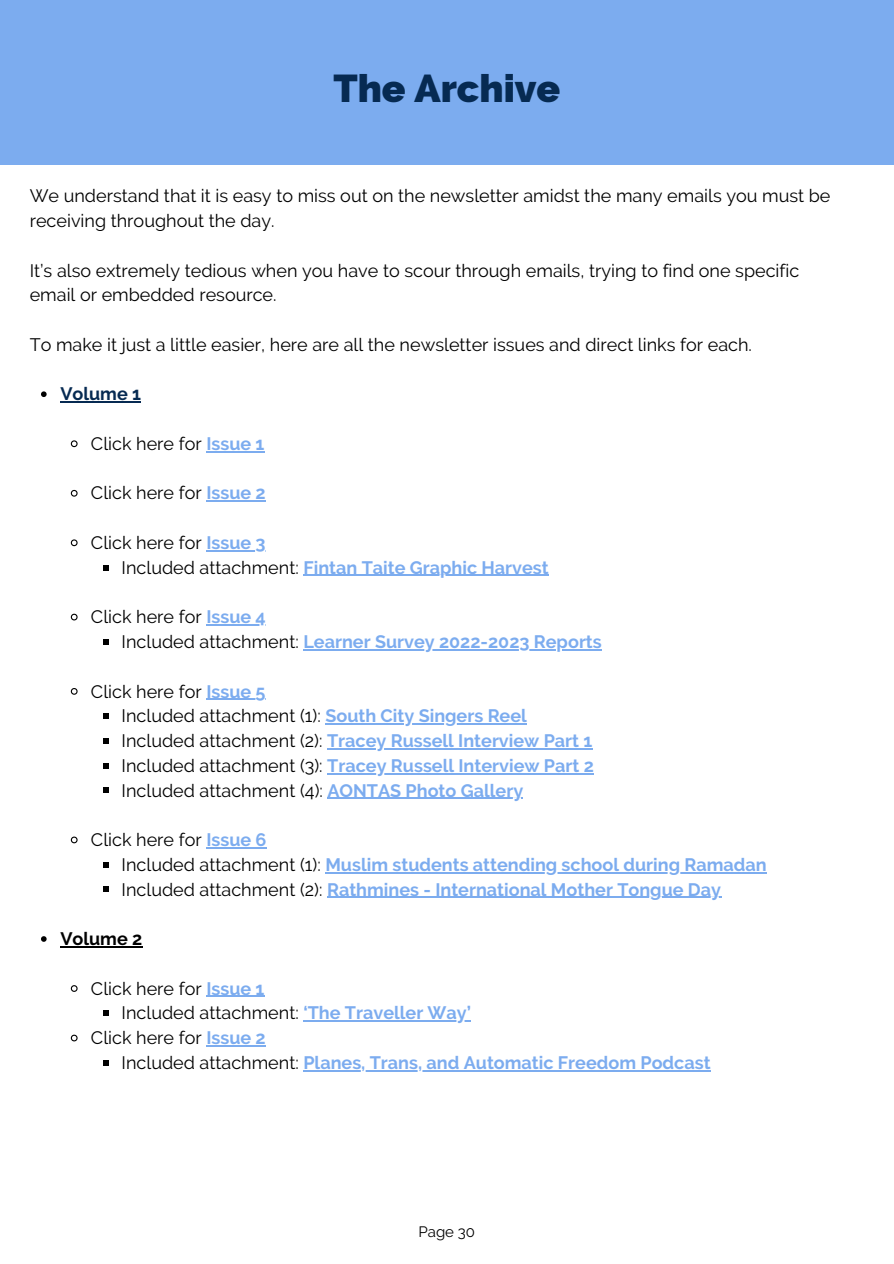
<style>
.page{position:relative;width:894px;height:1264px;background:#fff}
.page>*{position:absolute;margin:0;border:0;box-sizing:border-box;transform-origin:0 0}
.t1{font:800 39px "Raleway";color:#062a52}
.t2{font:18px/24.8px "Raleway";color:#000}
.t3{font:700 18px "Raleway";color:#7cacef}
.t4{font:700 18px "Raleway";color:#062a52}
.t5{font:700 18px "Raleway";color:#000}
.t6{font:15px "Raleway";color:#000}
.s1{font-weight:700;color:#7cacef}
.s2{font-weight:400;color:#000}
</style>
<div class="page">
<svg style="left:41px;top:391px;width:6px;height:6px"></svg>
<hr style="left:60px;top:401px;width:81px;height:1px;background:#062a52">
<svg style="left:70px;top:440px;width:8px;height:8px"></svg>
<hr style="left:206px;top:451px;width:58px;height:1px;background:#7cacef">
<svg style="left:70px;top:489px;width:8px;height:8px"></svg>
<hr style="left:206px;top:500px;width:60px;height:1px;background:#7cacef">
<svg style="left:70px;top:539px;width:8px;height:8px"></svg>
<hr style="left:206px;top:550px;width:60px;height:1px;background:#7cacef">
<svg style="left:103px;top:565px;width:5px;height:5px"></svg>
<hr style="left:303px;top:575px;width:245px;height:1px;background:#7cacef">
<svg style="left:70px;top:613px;width:8px;height:8px"></svg>
<hr style="left:206px;top:624px;width:60px;height:1px;background:#7cacef">
<svg style="left:103px;top:639px;width:5px;height:5px"></svg>
<hr style="left:303px;top:649px;width:298px;height:1px;background:#7cacef">
<svg style="left:70px;top:688px;width:8px;height:7px"></svg>
<hr style="left:206px;top:698px;width:59px;height:1px;background:#7cacef">
<svg style="left:103px;top:713px;width:5px;height:6px"></svg>
<hr style="left:325px;top:723px;width:202px;height:1px;background:#7cacef">
<svg style="left:103px;top:738px;width:5px;height:5px"></svg>
<hr style="left:327px;top:748px;width:265px;height:1px;background:#7cacef">
<svg style="left:103px;top:763px;width:5px;height:5px"></svg>
<hr style="left:327px;top:773px;width:266px;height:1px;background:#7cacef">
<svg style="left:103px;top:787px;width:5px;height:6px"></svg>
<hr style="left:327px;top:797px;width:196px;height:1px;background:#7cacef">
<svg style="left:70px;top:836px;width:8px;height:8px"></svg>
<hr style="left:206px;top:847px;width:60px;height:1px;background:#7cacef">
<svg style="left:103px;top:862px;width:5px;height:5px"></svg>
<hr style="left:325px;top:872px;width:441px;height:1px;background:#7cacef">
<svg style="left:103px;top:886px;width:5px;height:6px"></svg>
<hr style="left:327px;top:896px;width:394px;height:1px;background:#7cacef">
<svg style="left:41px;top:936px;width:6px;height:5px"></svg>
<hr style="left:60px;top:946px;width:82px;height:1px;background:#000">
<svg style="left:70px;top:985px;width:8px;height:7px"></svg>
<hr style="left:206px;top:995px;width:58px;height:1px;background:#7cacef">
<svg style="left:103px;top:1010px;width:5px;height:6px"></svg>
<hr style="left:303px;top:1020px;width:168px;height:1px;background:#7cacef">
<svg style="left:70px;top:1034px;width:8px;height:8px"></svg>
<hr style="left:206px;top:1045px;width:60px;height:1px;background:#7cacef">
<svg style="left:103px;top:1060px;width:5px;height:5px"></svg>
<hr style="left:303px;top:1070px;width:407px;height:1px;background:#7cacef">
<div style="left:0;top:0;width:893px;height:164px;background:#7cacef"></div>
<h1 class="t1" style="left:333px;top:65px;width:228px">The Archive</h1>
<h1 class="t2" style="left:30px;top:183px;width:802px">We understand that it is easy to miss out on the newsletter amidst the many emails you must be receiving throughout the day.</h1>
<h2 class="t2" style="left:30px;top:258px;width:770px">It’s also extremely tedious when you have to scour through emails, trying to find one specific email or embedded resource.</h2>
<h2 class="t2" style="left:30px;top:332px;width:723px">To make it just a little easier, here are all the newsletter issues and direct links for each.</h2>
<h2 class="t4" style="left:60px;top:383px;width:82px">Volume 1</h2>
<p class="t2" style="left:91px;top:431px;width:175px">Click here for <span class="s1">Issue 1</span></p>
<p class="t2" style="left:91px;top:480px;width:176px">Click here for <span class="s1">Issue 2</span></p>
<p class="t2" style="left:91px;top:530px;width:176px">Click here for <span class="s1">Issue 3</span></p>
<p class="t3" style="left:122px;top:557px;width:428px"><span class="s2">Included attachment:</span> Fintan Taite Graphic Harvest</p>
<p class="t2" style="left:91px;top:604px;width:176px">Click here for <span class="s1">Issue 4</span></p>
<p class="t3" style="left:122px;top:631px;width:481px"><span class="s2">Included attachment:</span> Learner Survey 2022-2023 Reports</p>
<p class="t2" style="left:91px;top:678px;width:176px">Click here for <span class="s1">Issue 5</span></p>
<p class="t2" style="left:122px;top:703px;width:407px">Included attachment (1): <span class="s1">South City Singers Reel</span></p>
<p class="t3" style="left:122px;top:730px;width:472px"><span class="s2">Included attachment (2):</span> Tracey Russell Interview Part 1</p>
<p class="t3" style="left:122px;top:755px;width:473px"><span class="s2">Included attachment (3):</span> Tracey Russell Interview Part 2</p>
<p class="t2" style="left:122px;top:777px;width:403px">Included attachment (4): <span class="s1">AONTAS Photo Gallery</span></p>
<p class="t2" style="left:91px;top:827px;width:177px">Click here for <span class="s1">Issue 6</span></p>
<p class="t3" style="left:122px;top:854px;width:646px"><span class="s2">Included attachment (1):</span> Muslim students attending school during Ramadan</p>
<p class="t3" style="left:122px;top:878px;width:601px"><span class="s2">Included attachment (2):</span> Rathmines - International Mother Tongue Day</p>
<p class="t5" style="left:60px;top:928px;width:83px">Volume 2</p>
<p class="t2" style="left:91px;top:975px;width:175px">Click here for <span class="s1">Issue 1</span></p>
<p class="t2" style="left:122px;top:1000px;width:351px">Included attachment: <span class="s1">‘The Traveller Way’</span></p>
<p class="t2" style="left:91px;top:1025px;width:176px">Click here for <span class="s1">Issue 2</span></p>
<p class="t3" style="left:122px;top:1052px;width:590px"><span class="s2">Included attachment:</span> Planes, Trans, and Automatic Freedom Podcast</p>
<p class="t6" style="left:418px;top:1222px;width:58px">Page 30</p>
</div>
